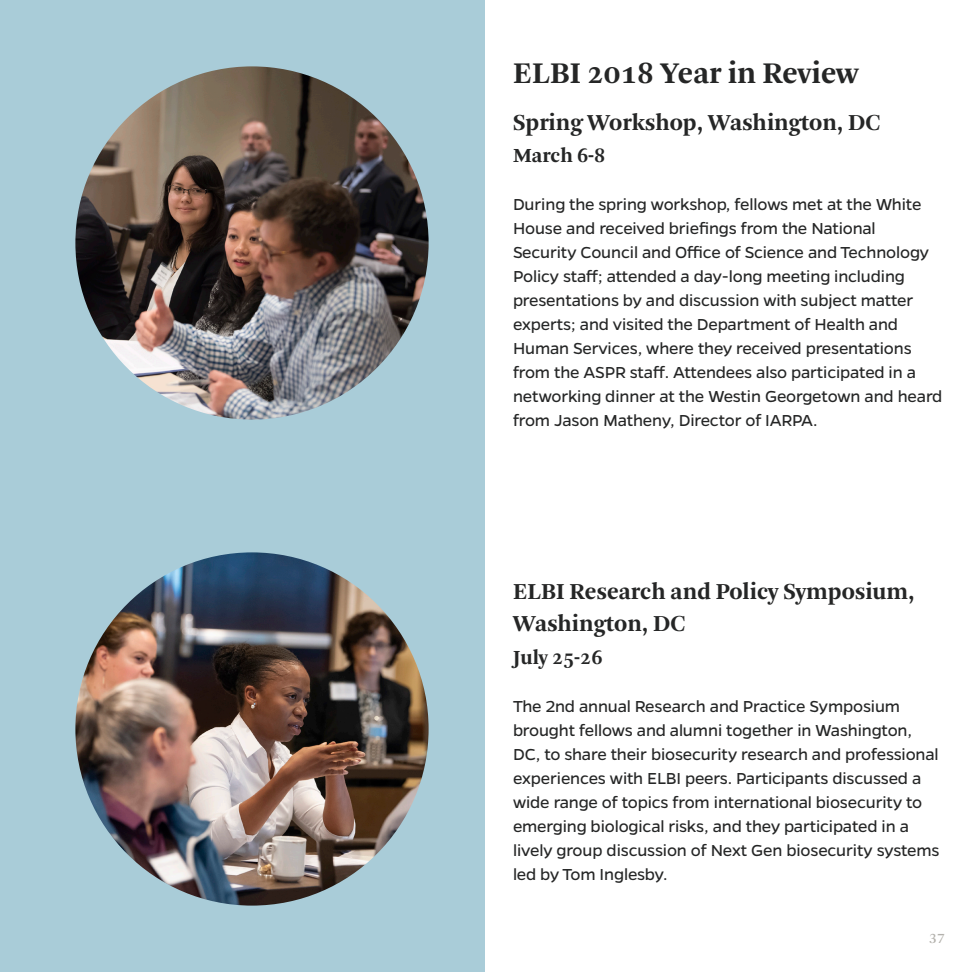
<style>
.page{position:relative;width:972px;height:972px;background:#fff}
.page>*{position:absolute;margin:0;border:0;box-sizing:border-box;transform-origin:0 0}
.Arnhem-Bold_21pt{font:700 31.5px "Arnhem";color:#252626}
.Arnhem-Bold_16pt{font:700 24px/32.4px "Arnhem";color:#252626}
.Arnhem-Bold_21pt-2{font:700 21px "Arnhem";color:#252626}
.Arnhem-Bold_16pt-2{font:700 21px "Arnhem";color:#252626}
.t1{font:18px/24px "Gentona";letter-spacing:-.01em;color:#252626}
.t2{font:15px "Arnhem Pro";color:#b3b1ac}
</style>
<div class="page">
<div style="left:0;top:0;width:484px;height:972px;background:#a9ccd8"></div>
<img style="left:75px;top:66px;width:354px;height:354px;border-radius:177px">
<img style="left:75px;top:552px;width:354px;height:354px;border-radius:177px">
<p class="Arnhem-Bold_21pt" style="left:513px;top:55px;width:347px">ELBI 2018 Year in Review</p>
<p class="Arnhem-Bold_16pt" style="left:513px;top:106px;width:370px">Spring Workshop, Washington, DC</p>
<p class="Arnhem-Bold_16pt-2" style="left:513px;top:144px;width:94px">March 6-8</p>
<p class="t1" style="left:513px;top:192px;width:431px">During the spring workshop, fellows met at the White House and received briefings from the National Security Council and Office of Science and Technology Policy staff; attended a day-long meeting including presentations by and discussion with subject matter experts; and visited the Department of Health and Human Services, where they received presentations from the ASPR staff. Attendees also participated in a networking dinner at the Westin Georgetown and heard from Jason Matheny, Director of IARPA.</p>
<p class="Arnhem-Bold_16pt" style="left:513px;top:576px;width:403px">ELBI Research and Policy Symposium,<br>Washington, DC</p>
<p class="Arnhem-Bold_21pt-2" style="left:513px;top:645px;width:91px">July 25-26</p>
<p class="t1" style="left:513px;top:694px;width:428px">The 2nd annual Research and Practice Symposium brought fellows and alumni together in Washington, DC, to share their biosecurity research and professional experiences with ELBI peers. Participants discussed a wide range of topics from international biosecurity to emerging biological risks, and they participated in a lively group discussion of Next Gen biosecurity systems led by Tom Inglesby.</p>
<p class="t2" style="left:929px;top:928px;width:17px">37</p>
</div>
